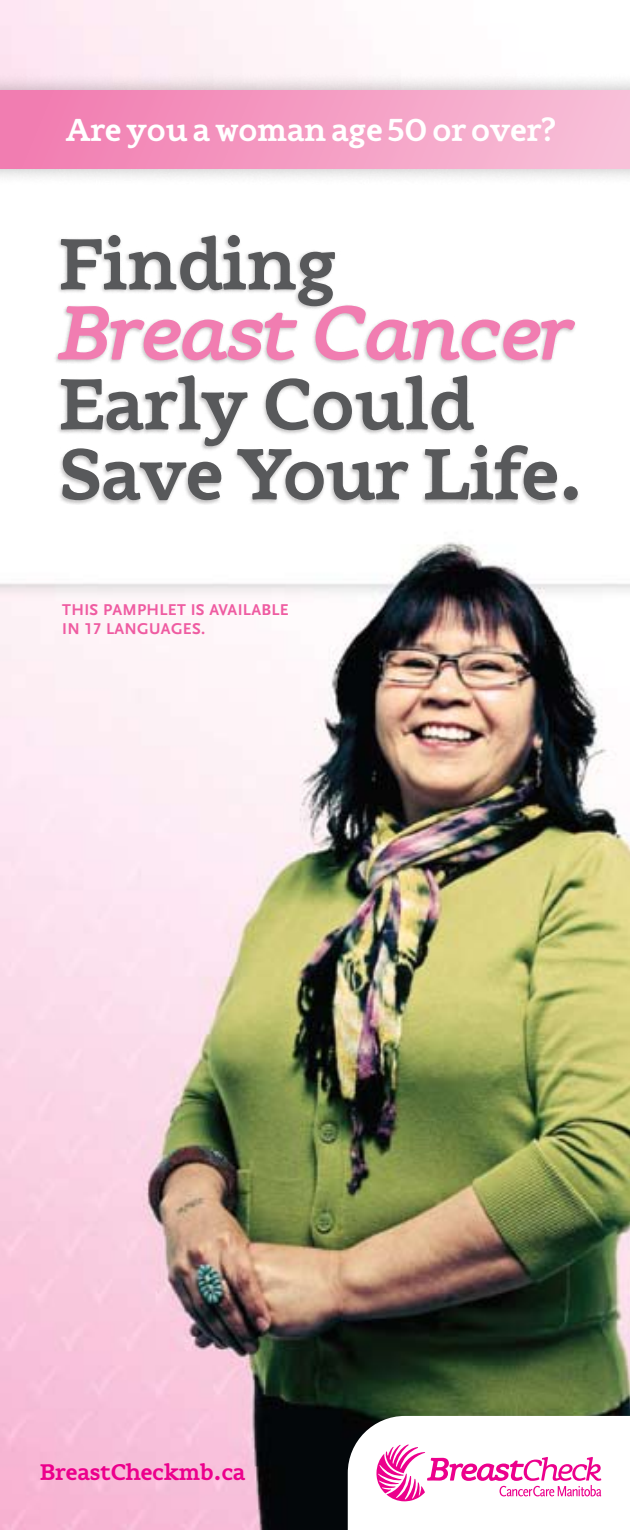
<style>
.page{position:relative;width:630px;height:1530px;background:#fff}
.page>*{position:absolute;margin:0;border:0;box-sizing:border-box;transform-origin:0 0}
.t1{font:italic 700 80px "Flembo Text";letter-spacing:-.05em;color:#f17db1}
.t2{font:700 75.75px/70px "Flembo Text";letter-spacing:-.04em;color:#58595b}
.t3{font:700 33px "Flembo Text";letter-spacing:-.04em;color:#fff}
.t4{font:700 23.5px "Flembo Text";letter-spacing:-.04em;color:#ec008c}
.t5{font:700 16.25px/19px "Scala Sans";letter-spacing:.02em;color:#ef5ba1}
.s1{font-family:"Flembo Text Bold SC";font-weight:400}
.s2{font-family:"Scala Sans Figures"}
</style>
<div class="page">
<img style="left:0;top:0;width:630px;height:1530px">
<div style="left:53px;top:233px;width:527px;height:272px;background:#231f20;opacity:.27"></div>
<svg style="left:348px;top:1416px;width:282px;height:114px"></svg>
<div style="left:0;top:70px;width:630px;height:115px;background:#231f20;opacity:.25"></div>
<div style="left:0;top:90px;width:630px;height:79px;background:linear-gradient(to right,#f179af,#f8c1d8)"></div>
<h3 class="t3" style="left:66px;top:111px;width:492px">Are you a woman age <span class="s1">50</span> or over?</h3>
<h2 class="t2" style="left:58px;top:228px;width:281px">Finding</h2>
<h1 class="t1" style="left:58px;top:286px;width:518px">Breast Cancer</h1>
<h2 class="t2" style="left:58px;top:368px;width:528px">Early Could<br>Save Your Life.</h2>
<p class="t5" style="left:62px;top:600px;width:228px">THIS PAMPHLET IS AVAILABLE<br>IN <span class="s2">17</span> LANGUAGES.</p>
<h3 class="t4" style="left:40px;top:1458px;width:208px">BreastCheckmb.ca</h3>
</div>
